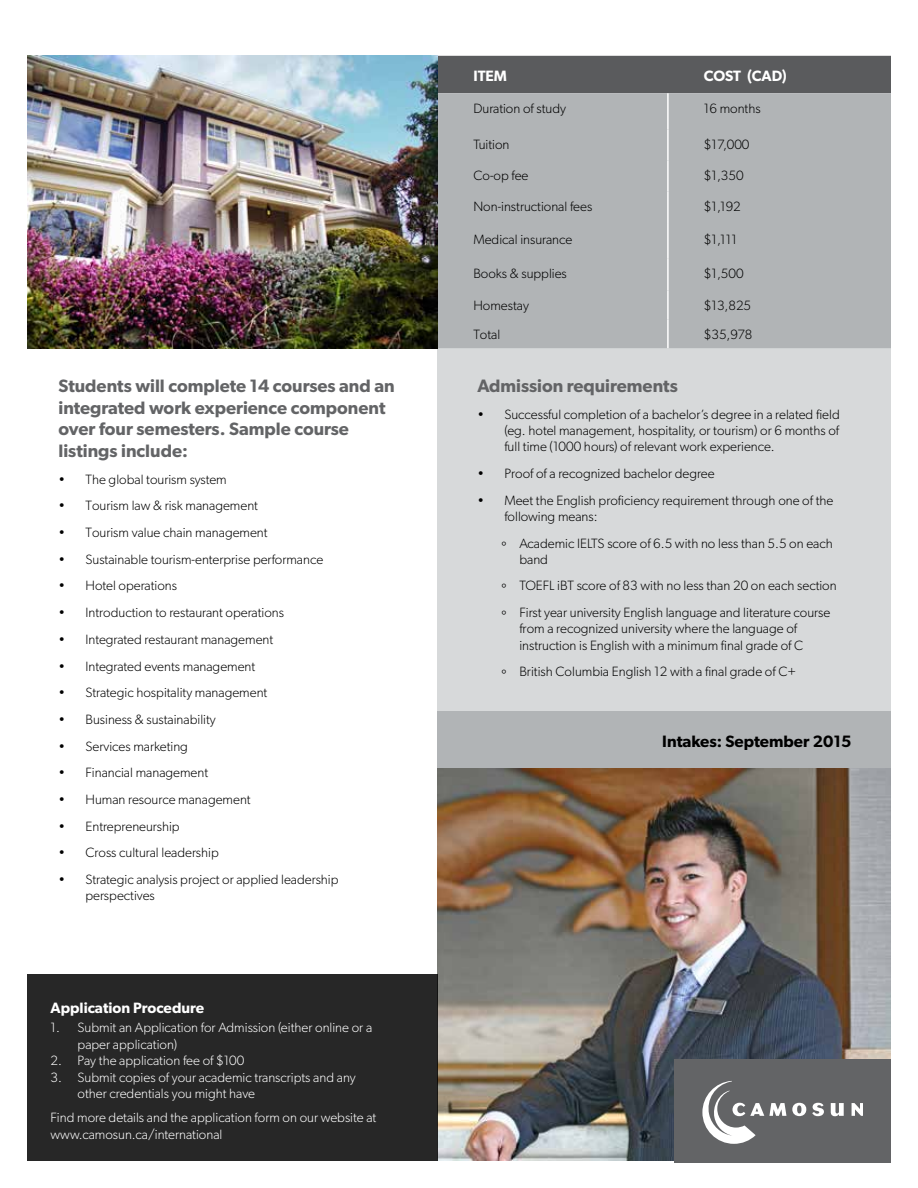
<style>
.page{position:relative;width:918px;height:1188px;background:#fff}
.page>*{position:absolute;margin:0;border:0;box-sizing:border-box;transform-origin:0 0}
.t1{font:600 18px/21.6px "Gibson";color:#636466}
.t2{font:600 16.5px "Gibson";color:#000}
.t3{font:600 15px "Gibson";color:#fff}
.t4{font:300 13.5px/16.2px "Gibson";color:#000}
.t5{font:300 13.5px/16.5px "Gibson";color:#fff}
</style>
<div class="page">
<div style="left:437px;top:711px;width:454px;height:58px;background:#b1b4b6"></div>
<div style="left:437px;top:347px;width:454px;height:364px;background:#d7d9da"></div>
<img style="left:437px;top:769px;width:454px;height:392px">
<div style="left:674px;top:1059px;width:217px;height:103px;background:#636466"></div>
<svg style="left:702px;top:1081px;width:84px;height:63px"></svg>
<svg style="left:792px;top:1103px;width:14px;height:13px"></svg>
<svg style="left:812px;top:1103px;width:12px;height:13px"></svg>
<svg style="left:831px;top:1103px;width:13px;height:13px"></svg>
<svg style="left:852px;top:1103px;width:11px;height:13px"></svg>
<div style="left:27px;top:975px;width:410px;height:186px;background:#272727"></div>
<div style="left:437px;top:56px;width:454px;height:37px;background:#5a5b5d"></div>
<div style="left:437px;top:93px;width:454px;height:255px;background:#b1b4b6"></div>
<hr style="left:667px;top:93px;width:2px;height:37px;background:#fff">
<hr style="left:667px;top:130px;width:2px;height:31px;background:#fff">
<hr style="left:667px;top:161px;width:2px;height:31px;background:#fff">
<hr style="left:667px;top:192px;width:2px;height:32px;background:#fff">
<hr style="left:667px;top:224px;width:2px;height:34px;background:#fff">
<hr style="left:667px;top:258px;width:2px;height:33px;background:#fff">
<hr style="left:667px;top:291px;width:2px;height:28px;background:#fff">
<hr style="left:667px;top:319px;width:2px;height:29px;background:#fff">
<img style="left:27px;top:56px;width:410px;height:292px">
<h1 class="t1" style="left:58px;top:375px;width:338px">Students will complete 14 courses and an integrated work experience component over four semesters. Sample course listings include:</h1>
<p class="t4" style="left:58px;top:471px;width:170px">• The global tourism system</p>
<p class="t4" style="left:58px;top:497px;width:201px">• Tourism law &amp; risk management</p>
<p class="t4" style="left:58px;top:524px;width:211px">• Tourism value chain management</p>
<p class="t4" style="left:58px;top:551px;width:266px">• Sustainable tourism-enterprise performance</p>
<p class="t4" style="left:58px;top:578px;width:120px">• Hotel operations</p>
<p class="t4" style="left:58px;top:604px;width:227px">• Introduction to restaurant operations</p>
<p class="t4" style="left:58px;top:631px;width:216px">• Integrated restaurant management</p>
<p class="t4" style="left:58px;top:658px;width:198px">• Integrated events management</p>
<p class="t4" style="left:58px;top:684px;width:210px">• Strategic hospitality management</p>
<p class="t4" style="left:58px;top:711px;width:159px">• Business &amp; sustainability</p>
<p class="t4" style="left:58px;top:738px;width:131px">• Services marketing</p>
<p class="t4" style="left:58px;top:764px;width:151px">• Financial management</p>
<p class="t4" style="left:58px;top:791px;width:194px">• Human resource management</p>
<p class="t4" style="left:58px;top:818px;width:123px">• Entrepreneurship</p>
<p class="t4" style="left:58px;top:845px;width:162px">• Cross cultural leadership</p>
<p class="t4" style="left:86px;top:871px;width:255px;text-indent:-27px">• Strategic analysis project or applied leadership perspectives</p>
<p class="t3" style="left:51px;top:998px;width:155px">Application Procedure</p>
<p class="t5" style="left:78px;top:1019px;width:296px;text-indent:-27px">1. Submit an Application for Admission (either online or a paper application)</p>
<p class="t5" style="left:51px;top:1052px;width:195px">2. Pay the application fee of $100</p>
<p class="t5" style="left:78px;top:1069px;width:280px;text-indent:-27px">3. Submit copies of your academic transcripts and any other credentials you might have</p>
<p class="t5" style="left:51px;top:1109px;width:327px">Find more details and the application form on our website at www.camosun.ca/international</p>
<p class="t3" style="left:473px;top:66px;width:35px">ITEM</p>
<p class="t3" style="left:704px;top:66px;width:84px">COST (CAD)</p>
<p class="t4" style="left:473px;top:100px;width:94px">Duration of study</p>
<p class="t4" style="left:704px;top:100px;width:58px">16 months</p>
<p class="t4" style="left:473px;top:136px;width:38px">Tuition</p>
<p class="t4" style="left:704px;top:136px;width:47px">$17,000</p>
<p class="t4" style="left:473px;top:167px;width:57px">Co-op fee</p>
<p class="t4" style="left:704px;top:167px;width:41px">$1,350</p>
<p class="t4" style="left:473px;top:198px;width:120px">Non-instructional fees</p>
<p class="t4" style="left:704px;top:198px;width:38px">$1,192</p>
<p class="t4" style="left:473px;top:231px;width:100px">Medical insurance</p>
<p class="t4" style="left:704px;top:231px;width:35px">$1,111</p>
<p class="t4" style="left:473px;top:265px;width:95px">Books &amp; supplies</p>
<p class="t4" style="left:704px;top:265px;width:41px">$1,500</p>
<p class="t4" style="left:473px;top:297px;width:57px">Homestay</p>
<p class="t4" style="left:704px;top:297px;width:49px">$13,825</p>
<p class="t4" style="left:473px;top:326px;width:28px">Total</p>
<p class="t4" style="left:704px;top:326px;width:50px">$35,978</p>
<h1 class="t1" style="left:477px;top:375px;width:202px">Admission requirements</h1>
<p class="t4" style="left:504px;top:406px;width:337px;text-align:justify;text-indent:-27px">• Successful completion of a bachelor’s degree in a related field (eg. hotel management, hospitality, or tourism) or 6 months of full time (1000 hours) of relevant work experience.</p>
<p class="t4" style="left:477px;top:465px;width:239px">• Proof of a recognized bachelor degree</p>
<p class="t4" style="left:504px;top:492px;width:331px;text-indent:-27px">• Meet the English proficiency requirement through one of the following means:</p>
<p class="t4" style="left:519px;top:535px;width:315px;text-indent:-18px">º Academic IELTS score of 6.5 with no less than 5.5 on each band</p>
<p class="t4" style="left:501px;top:572px;width:337px;line-height:26.7px">º TOEFL iBT score of 83 with no less than 20 on each section º First year university English language and literature course</p>
<p class="t4" style="left:519px;top:620px;width:285px">from a recognized university where the language of instruction is English with a minimum final grade of C</p>
<p class="t4" style="left:501px;top:663px;width:296px">º British Columbia English 12 with a final grade of C+</p>
<p class="t2" style="left:662px;top:732px;width:191px">Intakes: September 2015</p>
</div>
